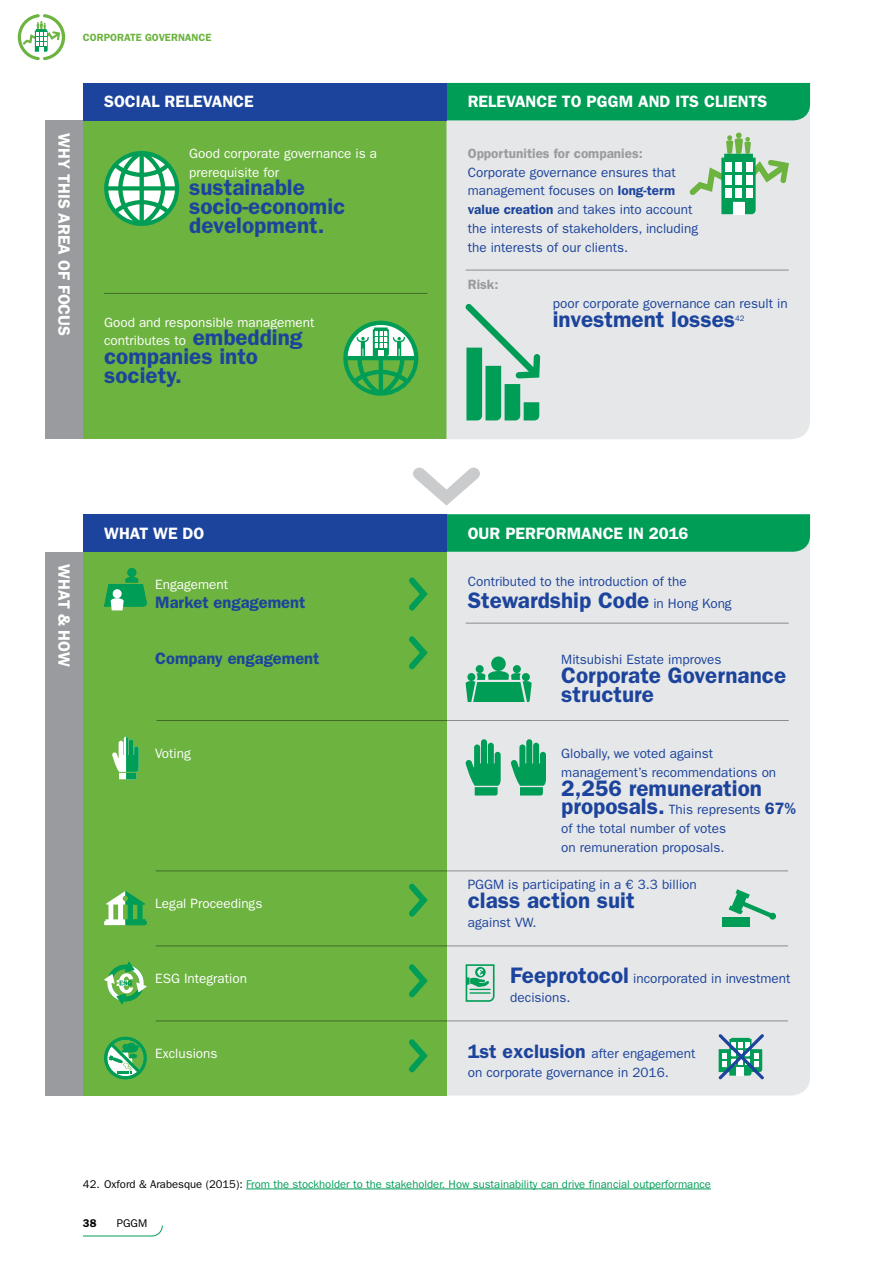
<style>
.page{position:relative;width:893px;height:1263px;background:#fff}
.page>*{position:absolute;margin:0;border:0;box-sizing:border-box;transform-origin:0 0}
.t1{font:600 22.5px/18.8px "ITC Franklin Gothic Std";color:#1c449c}
.t2{font:600 16.5px "ITC Franklin Gothic Std";color:#fff}
.t3{font:600 16.5px "ITC Franklin Gothic Std";color:#1c449c}
.t4{font:13.5px/18.8px "ITC Franklin Gothic Std";color:#1c449c}
.t5{font:13.5px/18.8px "ITC Franklin Gothic Std";color:#fff}
.t6{font:600 13.5px "ITC Franklin Gothic Std";color:#999b9e}
.t7{font:11.25px "ITC Franklin Gothic Std";color:#009d57}
.t8{font:11.25px "ITC Franklin Gothic Std";color:#000}
.t9{font:600 11.25px "ITC Franklin Gothic Std";color:#000}
.t10{font:600 10.5px "ITC Franklin Gothic Std";color:#6cb33f}
.t11{font:7.8px "ITC Franklin Gothic Std";color:#1c449c}
.s1{font-weight:600;font-size:22.5px;color:#1c449c}
.s2{font-weight:600}
.s3{font-weight:400;font-size:13.5px}
.s4{font-weight:600;font-size:22.5px}
.s5{font-weight:600;font-size:16.5px}
.s6{font-weight:600;font-size:19.5px}
.s7{color:#000}
</style>
<div class="page">
<svg style="left:83px;top:1225px;width:80px;height:11px"></svg>
<svg style="left:18px;top:14px;width:47px;height:46px"></svg>
<hr style="left:246px;top:1188px;width:465px;height:1px;background:#009d57">
<div style="left:83px;top:117px;width:363px;height:322px;background:#6cb33f"></div>
<div style="left:446px;top:120px;width:364px;height:319px;background:#e6e7e8"></div>
<div style="left:446px;top:552px;width:364px;height:543px;background:#e6e7e8"></div>
<div style="left:446px;top:83px;width:364px;height:37px;background:#009d57"></div>
<div style="left:446px;top:514px;width:364px;height:38px;background:#009d57"></div>
<div style="left:83px;top:83px;width:363px;height:37px;background:#1c449c"></div>
<div style="left:45px;top:120px;width:38px;height:319px;background:#999b9e"></div>
<div style="left:45px;top:552px;width:38px;height:543px;background:#999b9e"></div>
<div style="left:83px;top:546px;width:363px;height:549px;background:#6cb33f"></div>
<hr style="left:104px;top:293px;width:323px;height:1px;background:#999b9e">
<hr style="left:466px;top:270px;width:323px;height:1px;background:#999b9e">
<hr style="left:157px;top:720px;width:632px;height:1px;background:#999b9e">
<hr style="left:466px;top:623px;width:323px;height:1px;background:#999b9e">
<hr style="left:156px;top:870px;width:632px;height:1px;background:#999b9e">
<hr style="left:156px;top:945px;width:632px;height:1px;background:#999b9e">
<hr style="left:156px;top:1020px;width:632px;height:1px;background:#999b9e">
<svg style="left:413px;top:467px;width:67px;height:39px"></svg>
<svg style="left:104px;top:891px;width:43px;height:34px"></svg>
<svg style="left:104px;top:962px;width:43px;height:42px"></svg>
<svg style="left:104px;top:1037px;width:43px;height:42px"></svg>
<svg style="left:112px;top:737px;width:27px;height:42px"></svg>
<div style="left:127px;top:568px;width:9px;height:9px;background:#009d57;border-radius:50%"></div>
<svg style="left:104px;top:577px;width:43px;height:33px"></svg>
<svg style="left:409px;top:964px;width:19px;height:33px"></svg>
<svg style="left:409px;top:1039px;width:19px;height:33px"></svg>
<svg style="left:409px;top:884px;width:19px;height:33px"></svg>
<svg style="left:409px;top:636px;width:19px;height:33px"></svg>
<svg style="left:409px;top:577px;width:19px;height:33px"></svg>
<div style="left:83px;top:514px;width:363px;height:38px;background:#1c449c"></div>
<svg style="left:690px;top:133px;width:99px;height:81px;background:#aed3b8"></svg>
<div style="left:733px;top:202px;width:11px;height:12px;background:#fff"></div>
<div style="left:736px;top:188px;width:6px;height:9px;background:#fff"></div>
<div style="left:726px;top:188px;width:6px;height:9px;background:#fff"></div>
<div style="left:746px;top:188px;width:6px;height:9px;background:#fff"></div>
<div style="left:736px;top:175px;width:6px;height:9px;background:#fff"></div>
<div style="left:726px;top:175px;width:6px;height:9px;background:#fff"></div>
<div style="left:746px;top:175px;width:6px;height:9px;background:#fff"></div>
<div style="left:736px;top:163px;width:6px;height:9px;background:#fff"></div>
<div style="left:726px;top:163px;width:6px;height:9px;background:#fff"></div>
<div style="left:746px;top:163px;width:6px;height:9px;background:#fff"></div>
<svg style="left:466px;top:304px;width:74px;height:116px;background:#84c7aa"></svg>
<svg style="left:466px;top:739px;width:35px;height:56px;background:#4ab586"></svg>
<svg style="left:510px;top:739px;width:36px;height:56px;background:#4fb688"></svg>
<div style="left:476px;top:665px;width:8px;height:8px;background:#009d57;border-radius:50%"></div>
<div style="left:513px;top:665px;width:8px;height:8px;background:#009d57;border-radius:50%"></div>
<div style="left:491px;top:656px;width:15px;height:15px;background:#009d57;border-radius:50%"></div>
<svg style="left:466px;top:671px;width:66px;height:31px;background:#32ad76"></svg>
<svg style="left:729px;top:889px;width:47px;height:31px"></svg>
<div style="left:723px;top:918px;width:27px;height:9px;background:#009d57"></div>
<svg style="left:466px;top:964px;width:29px;height:38px"></svg>
<svg style="left:104px;top:151px;width:75px;height:75px"></svg>
<svg style="left:719px;top:1034px;width:45px;height:45px"></svg>
<svg style="left:343px;top:321px;width:75px;height:75px"></svg>
<p class="t10" style="left:83px;top:31px;width:130px">CORPORATE GOVERNANCE</p>
<p class="t2" style="left:74px;top:133px;width:204px;rotate:90deg">WHY THIS AREA OF FOCUS</p>
<p class="t2" style="left:104px;top:92px;width:151px">SOCIAL RELEVANCE</p>
<p class="t5" style="left:189px;top:144px;width:189px">Good corporate governance is a prerequisite for</p>
<h1 class="t1" style="left:189px;top:178px;width:158px">sustainable socio-economic development.</h1>
<p class="t5" style="left:104px;top:313px;width:212px">Good and responsible management contributes to <span class="s1">embedding</span></p>
<h1 class="t1" style="left:104px;top:347px;width:155px">companies into society.</h1>
<p class="t2" style="left:468px;top:92px;width:301px">RELEVANCE TO PGGM AND ITS CLIENTS</p>
<p class="t6" style="left:468px;top:145px;width:177px">Opportunities for companies:</p>
<p class="t4" style="left:468px;top:163px;width:232px">Corporate governance ensures that management focuses on <span class="s2">long-term value creation</span> and takes into account the interests of stakeholders, including the interests of our clients.</p>
<p class="t6" style="left:468px;top:277px;width:32px">Risk:</p>
<p class="t4" style="left:553px;top:294px;width:236px">poor corporate governance can result in</p>
<h1 class="t1" style="left:553px;top:310px;width:184px">investment losses</h1>
<p class="t11" style="left:735px;top:314px;width:11px">42</p>
<p class="t2" style="left:74px;top:564px;width:104px;rotate:90deg">WHAT &amp; HOW</p>
<p class="t2" style="left:104px;top:523px;width:102px">WHAT WE DO</p>
<p class="t5" style="left:155px;top:575px;width:74px">Engagement</p>
<p class="t3" style="left:155px;top:593px;width:152px">Market engagement</p>
<p class="t3" style="left:155px;top:649px;width:166px">Company engagement</p>
<p class="t5" style="left:155px;top:744px;width:37px">Voting</p>
<p class="t5" style="left:155px;top:894px;width:109px">Legal Proceedings</p>
<p class="t5" style="left:155px;top:969px;width:93px">ESG Integration</p>
<p class="t5" style="left:155px;top:1044px;width:64px">Exclusions</p>
<p class="t2" style="left:468px;top:523px;width:222px">OUR PERFORMANCE IN 2016</p>
<p class="t4" style="left:468px;top:572px;width:220px">Contributed to the introduction of the</p>
<h1 class="t1" style="left:468px;top:591px;width:265px">Stewardship Code <span class="s3">in Hong Kong</span></h1>
<p class="t4" style="left:561px;top:650px;width:162px">Mitsubishi Estate improves</p>
<h1 class="t1" style="left:561px;top:666px;width:226px">Corporate Governance structure</h1>
<p class="t4" style="left:561px;top:744px;width:216px">Globally, we voted against management’s recommendations on</p>
<h1 class="t1" style="left:561px;top:778px;width:202px">2,256 remuneration</h1>
<p class="t4" style="left:561px;top:800px;width:236px"><span class="s4">proposals.</span> This represents <span class="s5">67% </span>of the total number of votes<br>on remuneration proposals.</p>
<p class="t4" style="left:468px;top:875px;width:231px">PGGM is participating in a € 3.3 billion</p>
<h1 class="t1" style="left:468px;top:891px;width:168px">class action suit</h1>
<p class="t4" style="left:468px;top:913px;width:70px">against VW.</p>
<p class="t4" style="left:510px;top:969px;width:282px"><span class="s4">Feeprotocol</span> incorporated in investment decisions.</p>
<p class="t4" style="left:468px;top:1044px;width:229px"><span class="s6">1st exclusion</span> after engagement on corporate governance in 2016.</p>
<p class="t7" style="left:83px;top:1177px;width:629px"><span class="s7">42. Oxford &amp; Arabesque (2015):</span> From the stockholder to the stakeholder. How sustainability can drive financial outperformance</p>
<p class="t9" style="left:83px;top:1216px;width:15px">38</p>
<p class="t8" style="left:117px;top:1216px;width:32px">PGGM</p>
</div>
